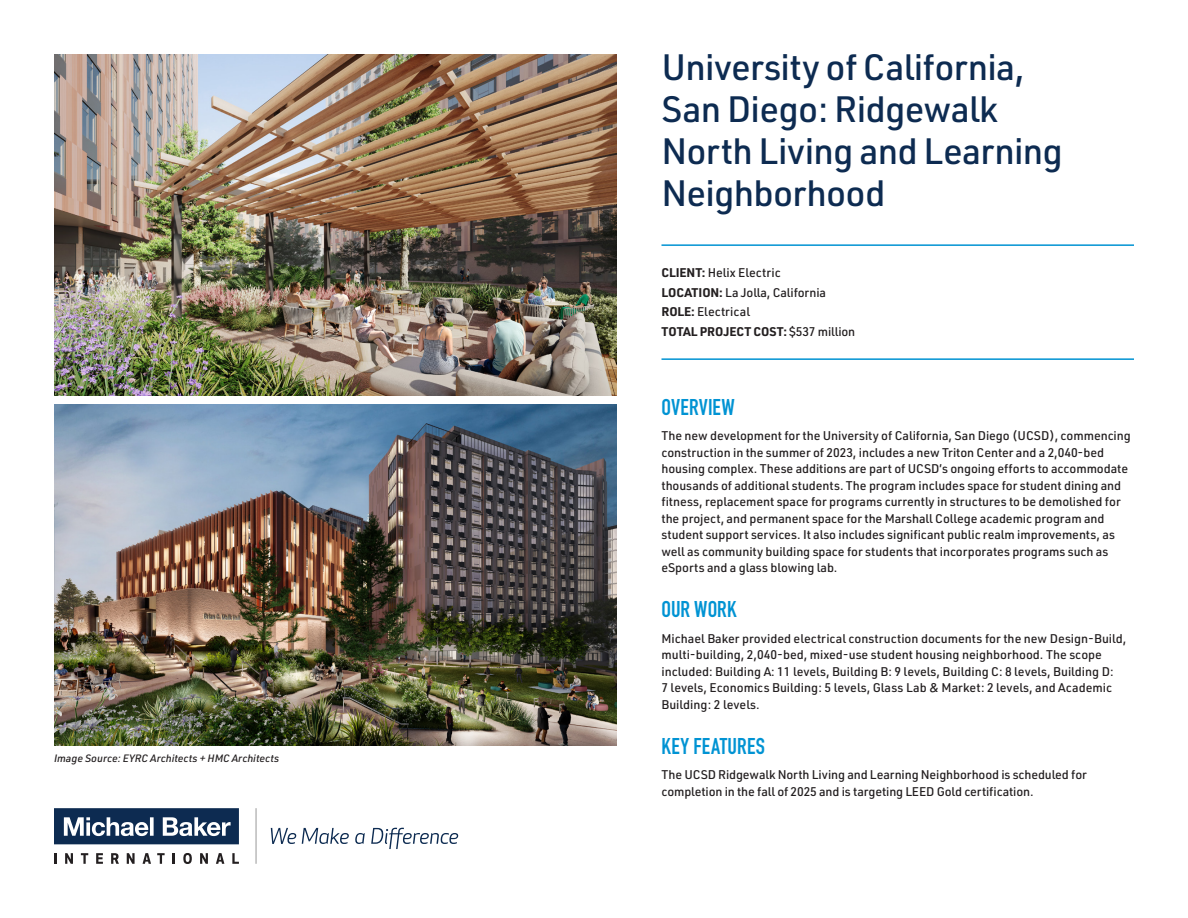
<style>
.page{position:relative;width:1188px;height:918px;background:#fff}
.page>*{position:absolute;margin:0;border:0;box-sizing:border-box;transform-origin:0 0}
.Quals-Project_Heading{font:500 36px/42px "URWDIN";letter-spacing:-.02em;color:#0d2b51}
.Heading-No_Rule_15{font:700 22.5px "DIN Condensed";letter-spacing:.01em;color:#0093d3}
.Body-Text_Med_SPACE{font:500 12.3px/16.5px "URWDIN";letter-spacing:-.005em;color:#231f20}
.Body-Text_Client_Info{font:500 12.3px "URWDIN";color:#231f20}
.Body-Text_Client_Info_Bottom{font:700 12.3px "URWDIN";color:#231f20}
.Body-Text_Client_Info_Top{font:500 12.3px "URWDIN";color:#231f20}
.Body-Photo_Caption{font:italic 500 10.5px "URWDIN";color:#231f20}
.s1{font-weight:700}
.s2{font-weight:500}
</style>
<div class="page">
<svg style="left:54px;top:853px;width:3px;height:11px"></svg>
<svg style="left:65px;top:853px;width:8px;height:11px"></svg>
<svg style="left:81px;top:853px;width:7px;height:11px"></svg>
<svg style="left:96px;top:853px;width:7px;height:11px"></svg>
<svg style="left:111px;top:853px;width:8px;height:11px"></svg>
<svg style="left:127px;top:853px;width:8px;height:11px"></svg>
<svg style="left:143px;top:853px;width:8px;height:11px"></svg>
<svg style="left:157px;top:853px;width:8px;height:11px"></svg>
<svg style="left:173px;top:853px;width:2px;height:11px"></svg>
<svg style="left:183px;top:853px;width:9px;height:11px"></svg>
<svg style="left:200px;top:853px;width:8px;height:11px"></svg>
<svg style="left:216px;top:853px;width:8px;height:11px"></svg>
<svg style="left:232px;top:853px;width:7px;height:11px"></svg>
<svg style="left:54px;top:808px;width:185px;height:36px"></svg>
<svg style="left:271px;top:828px;width:25px;height:16px"></svg>
<svg style="left:355px;top:833px;width:10px;height:11px"></svg>
<svg style="left:302px;top:828px;width:47px;height:16px"></svg>
<svg style="left:371px;top:828px;width:87px;height:21px"></svg>
<hr style="left:256px;top:808px;width:1px;height:56px;background:#999">
<hr style="left:662px;top:244px;width:472px;height:2px;background:#0093d3">
<hr style="left:662px;top:358px;width:472px;height:2px;background:#0093d3">
<img style="left:54px;top:54px;width:562px;height:341px">
<img style="left:54px;top:404px;width:562px;height:341px">
<p class="Body-Photo_Caption" style="left:54px;top:751px;width:227px">Image Source: EYRC Architects + HMC Architects</p>
<p class="Quals-Project_Heading" style="left:662px;top:45px;width:403px">University of California,<br>San Diego: Ridgewalk<br>North Living and Learning<br>Neighborhood</p>
<p class="Body-Text_Client_Info_Top" style="left:662px;top:265px;width:121px"><span class="s1">CLIENT:</span> Helix Electric</p>
<p class="Body-Text_Client_Info" style="left:662px;top:284px;width:166px"><span class="s1">LOCATION:</span> La Jolla, California</p>
<p class="Body-Text_Client_Info" style="left:662px;top:304px;width:90px"><span class="s1">ROLE:</span> Electrical</p>
<p class="Body-Text_Client_Info_Bottom" style="left:662px;top:323px;width:195px">TOTAL PROJECT COST: <span class="s2">$537 million</span></p>
<p class="Heading-No_Rule_15" style="left:662px;top:392px;width:75px">OVERVIEW</p>
<p class="Body-Text_Med_SPACE" style="left:662px;top:427px;width:471px">The new development for the University of California, San Diego (UCSD), commencing construction in the summer of 2023, includes a new Triton Center and a 2,040-bed housing complex. These additions are part of UCSD’s ongoing efforts to accommodate thousands of additional students. The program includes space for student dining and fitness, replacement space for programs currently in structures to be demolished for the project, and permanent space for the Marshall College academic program and student support services. It also includes significant public realm improvements, as well as community building space for students that incorporates programs such as eSports and a glass blowing lab.</p>
<p class="Heading-No_Rule_15" style="left:662px;top:594px;width:77px">OUR WORK</p>
<p class="Body-Text_Med_SPACE" style="left:662px;top:630px;width:466px">Michael Baker provided electrical construction documents for the new Design-Build, multi-building, 2,040-bed, mixed-use student housing neighborhood. The scope included: Building A: 11 levels, Building B: 9 levels, Building C: 8 levels, Building D:<br>7 levels, Economics Building: 5 levels, Glass Lab &amp; Market: 2 levels, and Academic Building: 2 levels.</p>
<p class="Heading-No_Rule_15" style="left:662px;top:731px;width:105px">KEY FEATURES</p>
<p class="Body-Text_Med_SPACE" style="left:662px;top:766px;width:427px">The UCSD Ridgewalk North Living and Learning Neighborhood is scheduled for completion in the fall of 2025 and is targeting LEED Gold certification.</p>
</div>
